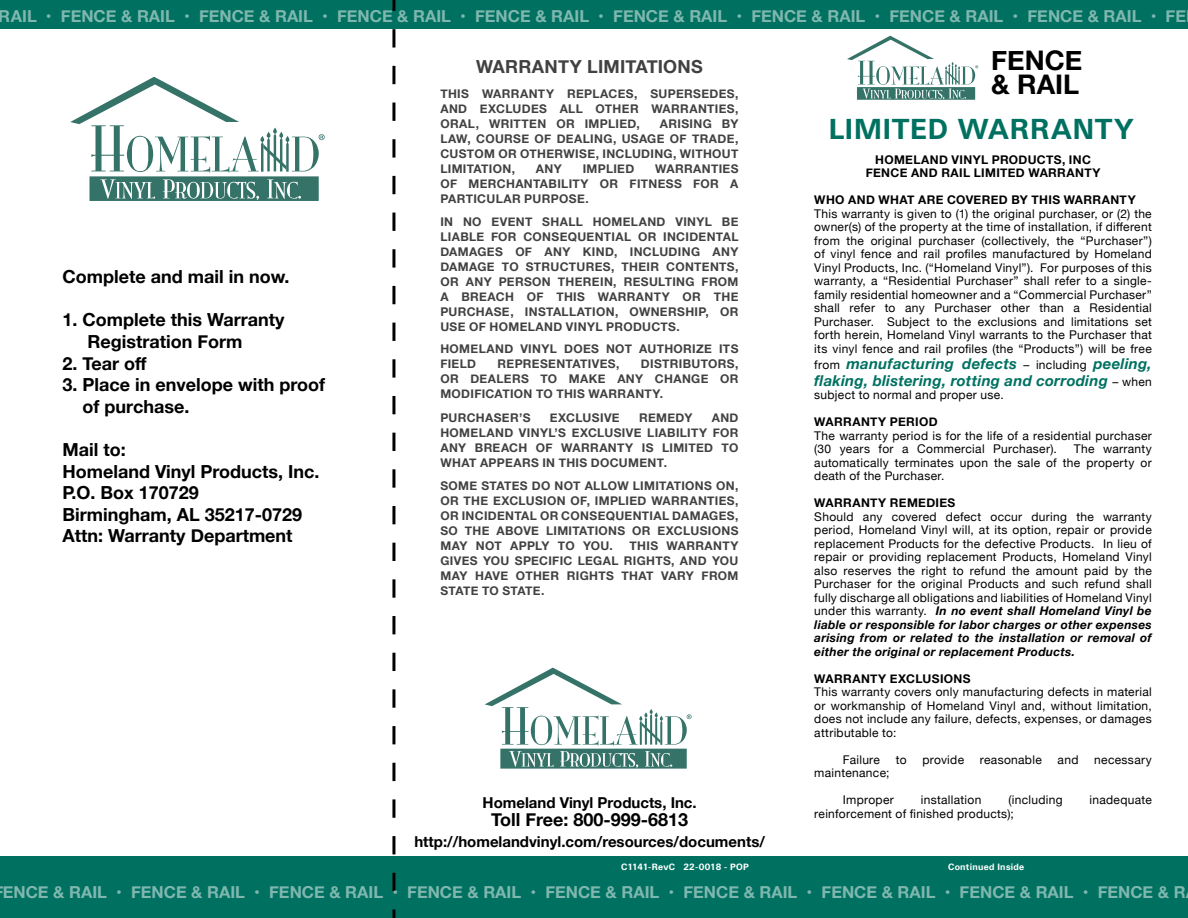
<style>
.page{position:relative;width:1188px;height:918px;background:#fff}
.page>*{position:absolute;margin:0;border:0;box-sizing:border-box;transform-origin:0 0}
.t1{font:700 28.5px "Univers BQ";letter-spacing:.03em;color:#007161}
.t2{font:700 27px/24px "Helvetica Neue";color:#000}
.t3{font:700 18px/21.6px "Helvetica Neue";color:#000}
.t4{font:700 18px "Helvetica Neue";letter-spacing:.01em;color:#424142}
.t5{font:700 16.5px "Helvetica Neue";color:#fff}
.t6{font:italic 700 15px/16.5px "Helvetica Neue";letter-spacing:.015em;color:#007161}
.t7{font:700 15px "Helvetica Neue";color:#000}
.t8{font:12px/13.5px "Helvetica Neue";letter-spacing:.025em;color:#000;text-align:justify}
.t9{font:700 12px/15px "Helvetica Neue";letter-spacing:.03em;color:#424142;text-align:justify}
.t10{font:700 12px/13.5px "Helvetica Neue";letter-spacing:.03em;color:#000;text-align:center}
.t11{font:700 9px "Univers BQ";letter-spacing:.03em;color:#fff}
.s1{font-weight:400;font-style:normal;font-size:12px;color:#000}
.s2{font-weight:700;font-style:italic}
</style>
<div class="page">
<div style="left:0;top:856px;width:1188px;height:62px;background:#007161"></div>
<div style="left:0;top:0;width:1188px;height:28px;background:#007161"></div>
<svg style="left:392px;top:0;width:3px;height:918px"></svg>
<svg style="left:485px;top:668px;width:207px;height:101px"></svg>
<svg style="left:70px;top:77px;width:255px;height:124px"></svg>
<svg style="left:847px;top:36px;width:131px;height:64px"></svg>
<h3 class="t5" style="left:-1px;top:4px;width:1189px">RAIL • FENCE &amp; RAIL • FENCE &amp; RAIL • FENCE &amp; RAIL • FENCE &amp; RAIL • FENCE &amp; RAIL • FENCE &amp; RAIL • FENCE &amp; RAIL • FENCE &amp; RAIL • FE</h3>
<h3 class="t3" style="left:63px;top:267px;width:228px">Complete and mail in now.</h3>
<h3 class="t3" style="left:88px;top:310px;width:198px;text-indent:-25px">1. Complete this Warranty<br>Registration Form</h3>
<h3 class="t3" style="left:63px;top:353px;width:86px">2. Tear off</h3>
<h3 class="t3" style="left:83px;top:375px;width:244px;text-indent:-20px">3. Place in envelope with proof of purchase.</h3>
<h3 class="t3" style="left:63px;top:439px;width:258px">Mail to:<br>Homeland Vinyl Products, Inc.<br>P.O. Box 170729<br>Birmingham, AL 35217-0729<br>Attn: Warranty Department</h3>
<h2 class="t2" style="left:991px;top:49px;width:93px">FENCE &amp; RAIL</h2>
<h3 class="t4" style="left:476px;top:52px;width:228px">WARRANTY LIMITATIONS</h3>
<p class="t9" style="left:440px;top:87px;width:300px">THIS WARRANTY REPLACES, SUPERSEDES, AND EXCLUDES ALL OTHER WARRANTIES, ORAL, WRITTEN OR IMPLIED,</p>
<h1 class="t1" style="left:829px;top:113px;width:306px">LIMITED WARRANTY</h1>
<p class="t9" style="left:440px;top:117px;width:300px;text-indent:219px">ARISING BY LAW, COURSE OF DEALING, USAGE OF TRADE, CUSTOM OR OTHERWISE, INCLUDING, WITHOUT LIMITATION,</p>
<p class="t10" style="left:866px;top:153px;width:236px">HOMELAND VINYL PRODUCTS, INC<br>FENCE AND RAIL LIMITED WARRANTY</p>
<p class="t10" style="left:814px;top:194px;width:323px">WHO AND WHAT ARE COVERED BY THIS WARRANTY</p>
<p class="t8" style="left:814px;top:208px;width:339px">This warranty is given to (1) the original purchaser, or (2) the owner(s) of the property at the time of installation, if different from the original purchaser (collectively, the “Purchaser”) of vinyl fence and rail profiles manufactured by Homeland Vinyl Products, Inc. (“Homeland Vinyl”). For purposes of this warranty, a “Residential Purchaser” shall refer to a single&shy;family residential homeowner and a “Commercial Purchaser” shall refer to any Purchaser other than a Residential Purchaser. Subject to the exclusions and limitations set forth herein, Homeland Vinyl warrants to the Purchaser that its vinyl fence and rail profiles (the “Products”) will be free</p>
<p class="t6" style="left:814px;top:356px;width:339px"><span class="s1">from</span> manufacturing defects <span class="s1">– including</span> peeling, flaking, blistering, rotting and corroding <span class="s1">– when</span></p>
<p class="t8" style="left:814px;top:389px;width:191px">subject to normal and proper use.</p>
<p class="t10" style="left:814px;top:416px;width:125px">WARRANTY PERIOD</p>
<p class="t8" style="left:814px;top:430px;width:339px">The warranty period is for the life of a residential purchaser (30 years for a Commercial Purchaser).</p>
<p class="t9" style="left:440px;top:162px;width:300px;text-indent:215px">WARRANTIES OF MERCHANTABILITY OR FITNESS FOR A PARTICULAR PURPOSE.</p>
<p class="t9" style="left:440px;top:214px;width:300px">IN NO EVENT SHALL HOMELAND VINYL BE LIABLE FOR CONSEQUENTIAL OR INCIDENTAL DAMAGES OF ANY KIND, INCLUDING ANY DAMAGE TO STRUCTURES, THEIR CONTENTS, OR ANY PERSON THEREIN, RESULTING FROM A BREACH OF THIS WARRANTY OR THE PURCHASE, INSTALLATION, OWNERSHIP, OR USE OF HOMELAND VINYL PRODUCTS.</p>
<p class="t9" style="left:440px;top:342px;width:300px">HOMELAND VINYL DOES NOT AUTHORIZE ITS<br>FIELD</p>
<p class="t9" style="left:536px;top:162px;width:27px">ANY</p>
<p class="t9" style="left:583px;top:162px;width:53px">IMPLIED</p>
<p class="t9" style="left:440px;top:357px;width:300px;text-indent:201px">DISTRIBUTORS, OR DEALERS TO MAKE ANY CHANGE OR MODIFICATION TO THIS WARRANTY.</p>
<p class="t9" style="left:440px;top:411px;width:92px">PURCHASER’S</p>
<p class="t9" style="left:550px;top:411px;width:71px">EXCLUSIVE</p>
<p class="t9" style="left:639px;top:411px;width:55px">REMEDY</p>
<p class="t9" style="left:498px;top:357px;width:123px">REPRESENTATIVES,</p>
<p class="t9" style="left:440px;top:411px;width:300px;text-indent:271px">AND HOMELAND VINYL’S EXCLUSIVE LIABILITY FOR ANY BREACH OF WARRANTY IS LIMITED TO WHAT APPEARS IN THIS DOCUMENT.</p>
<p class="t9" style="left:440px;top:478px;width:300px">SOME STATES DO NOT ALLOW LIMITATIONS ON, OR THE EXCLUSION OF, IMPLIED WARRANTIES, OR INCIDENTAL OR CONSEQUENTIAL DAMAGES, SO THE ABOVE LIMITATIONS OR EXCLUSIONS MAY NOT APPLY TO YOU.</p>
<p class="t8" style="left:814px;top:443px;width:339px;text-indent:260px">The warranty automatically terminates upon the sale of the property or death of the Purchaser.</p>
<p class="t10" style="left:814px;top:497px;width:143px">WARRANTY REMEDIES</p>
<p class="t8" style="left:814px;top:511px;width:339px">Should any covered defect occur during the warranty period, Homeland Vinyl will, at its option, repair or provide replacement Products for the defective Products. In lieu of repair or providing replacement Products, Homeland Vinyl also reserves the right to refund the amount paid by the Purchaser for the original Products and such refund shall fully discharge all obligations and liabilities of Homeland Vinyl under this warranty. <span class="s2">In no event shall Homeland Vinyl be liable or responsible for labor charges or other expenses arising from or related to the installation or removal of either the original or replacement Products.</span></p>
<p class="t10" style="left:814px;top:672px;width:158px">WARRANTY EXCLUSIONS</p>
<p class="t8" style="left:814px;top:686px;width:339px">This warranty covers only manufacturing defects in material or workmanship of Homeland Vinyl and, without limitation, does not include any failure, defects, expenses, or damages attributable to:</p>
<p class="t8" style="left:843px;top:754px;width:39px">Failure</p>
<p class="t8" style="left:896px;top:754px;width:12px">to</p>
<p class="t8" style="left:922px;top:754px;width:43px">provide</p>
<p class="t8" style="left:980px;top:754px;width:63px">reasonable</p>
<p class="t8" style="left:1058px;top:754px;width:22px">and</p>
<p class="t8" style="left:1094px;top:754px;width:59px">necessary</p>
<p class="t8" style="left:814px;top:767px;width:77px">maintenance;</p>
<p class="t8" style="left:843px;top:794px;width:53px">Improper</p>
<p class="t8" style="left:921px;top:794px;width:62px">installation</p>
<p class="t8" style="left:1008px;top:794px;width:56px">(including</p>
<p class="t8" style="left:1090px;top:794px;width:64px">inadequate</p>
<p class="t8" style="left:814px;top:808px;width:201px">reinforcement of finished products);</p>
<p class="t9" style="left:440px;top:538px;width:300px;text-indent:189px">THIS WARRANTY GIVES YOU SPECIFIC LEGAL RIGHTS, AND YOU MAY HAVE OTHER RIGHTS THAT VARY FROM STATE TO STATE.</p>
<p class="t7" style="left:483px;top:791px;width:216px">Homeland Vinyl Products, Inc.</p>
<h3 class="t3" style="left:491px;top:809px;width:199px">Toll Free: 800-999-6813</h3>
<p class="t7" style="left:414px;top:830px;width:352px">http://homelandvinyl.com/resources/documents/</p>
<p class="t11" style="left:621px;top:862px;width:129px">C1141-RevC 22-0018 - POP</p>
<p class="t11" style="left:948px;top:861px;width:78px">Continued Inside</p>
<h3 class="t5" style="left:3px;top:880px;width:1184px">ENCE &amp; RAIL • FENCE &amp; RAIL • FENCE &amp; RAIL • FENCE &amp; RAIL • FENCE &amp; RAIL • FENCE &amp; RAIL • FENCE &amp; RAIL • FENCE &amp; RAIL • FENCE &amp; R</h3>
</div>
